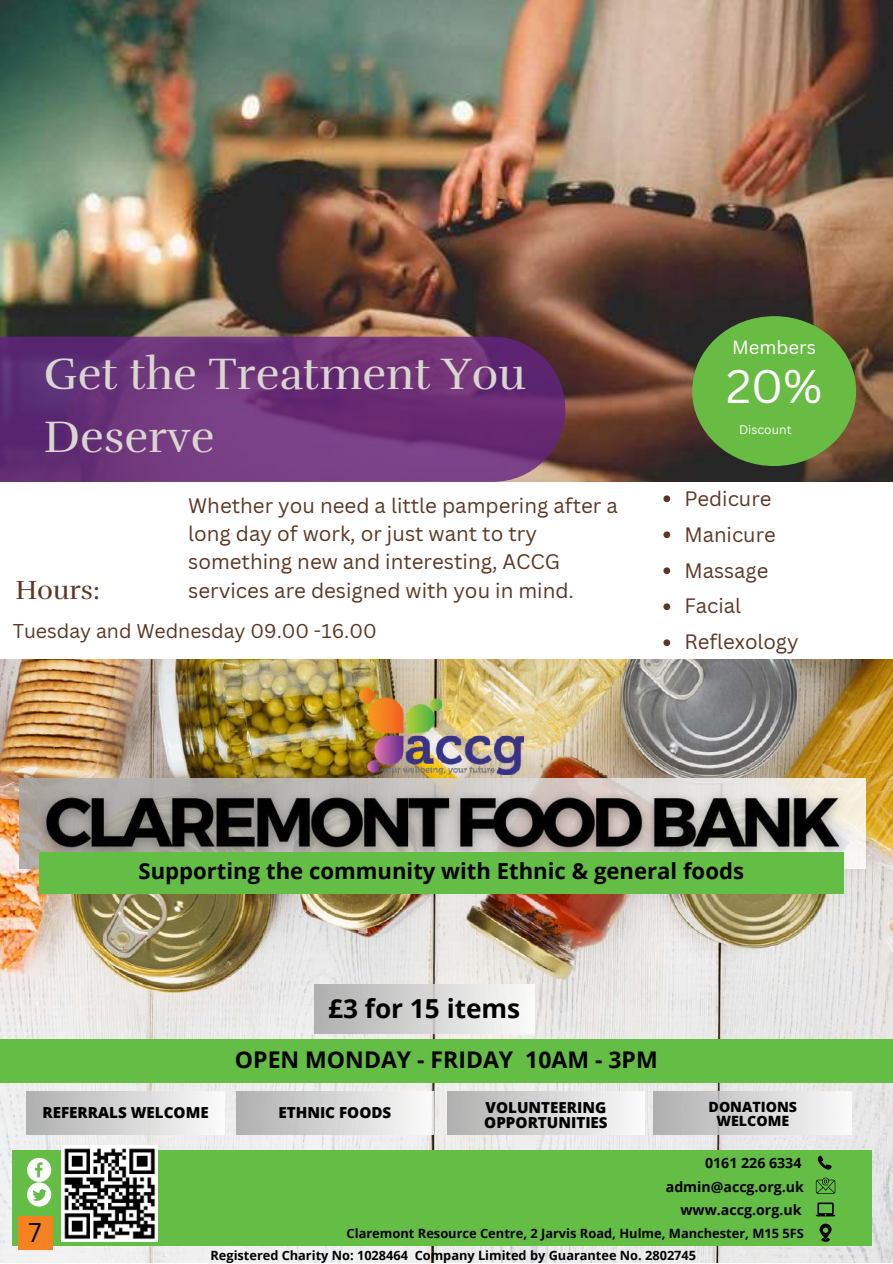
<style>
.page{position:relative;width:893px;height:1264px;background:#fff}
.page>*{position:absolute;margin:0;border:0;box-sizing:border-box;transform-origin:0 0}
.t1{font:45.9px "Canva Sans";color:#fff}
.t2{font:45.3px/63px "Rufina";color:#d8d6cf}
.t3{font:27px "Rufina";color:#5b3724}
.t4{font:700 26.25px "Open Sans";color:#000}
.t5{font:26.25px "Canva Sans";color:#000}
.t6{font:700 22.95px "Open Sans";color:#000}
.t7{font:700 22.05px "Open Sans";color:#000}
.t8{font:20.55px/28.3px "Canva Sans";color:#5b3724}
.t9{font:20.25px/36px "Canva Sans";color:#5b3724}
.t10{font:19.5px "Canva Sans";color:#5b3724}
.t11{font:18.45px "Canva Sans";color:#fff}
.t12{font:800 15.15px/15.1px "Open Sans";color:#000}
.t13{font:800 14.25px/14px "Open Sans";color:#000;text-align:center}
.t14{font:700 14.1px "Open Sans";color:#000}
.t15{font:700 12.9px "Open Sans";color:#000}
.t16{font:700 12.75px "Open Sans";color:#000}
.t17{font:12.15px "Canva Sans";color:#fff}
</style>
<div class="page">
<img style="left:0;top:659px;width:892px;height:603px">
<div style="left:12px;top:1150px;width:859px;height:95px;background:#64bd45"></div>
<svg style="left:817px;top:1155px;width:14px;height:14px"></svg>
<svg style="left:815px;top:1202px;width:20px;height:14px"></svg>
<svg style="left:27px;top:1157px;width:24px;height:49px"></svg>
<svg style="left:819px;top:1223px;width:12px;height:18px"></svg>
<img style="left:360px;top:689px;width:163px;height:85px">
<svg style="left:815px;top:1177px;width:20px;height:16px"></svg>
<svg style="left:19px;top:778px;width:846px;height:90px"></svg>
<img style="left:29px;top:777px;width:827px;height:89px">
<div style="left:27px;top:1091px;width:197px;height:43px;background:linear-gradient(to right,#b0b0b0,#fbfbfb)"></div>
<div style="left:236px;top:1091px;width:197px;height:43px;background:linear-gradient(to right,#afafaf,#fbfbfb)"></div>
<div style="left:447px;top:1091px;width:197px;height:43px;background:linear-gradient(to right,#afafaf,#fafafa)"></div>
<div style="left:653px;top:1091px;width:198px;height:43px;background:linear-gradient(to right,#aeaeae,#fafafa)"></div>
<div style="left:39px;top:852px;width:804px;height:41px;background:#64bd45"></div>
<div style="left:0;top:1039px;width:892px;height:43px;background:#64bd45"></div>
<div style="left:314px;top:984px;width:220px;height:49px;background:linear-gradient(to right,#afafaf,#fbfaf9)"></div>
<img style="left:61px;top:1145px;width:97px;height:96px">
<img style="left:0;top:0;width:892px;height:481px">
<svg style="left:0;top:337px;width:565px;height:145px;background:#6c3478"></svg>
<div style="left:692px;top:316px;width:164px;height:150px;background:#68bc43;border-radius:50%"></div>
<svg style="left:663px;top:495px;width:7px;height:7px"></svg>
<svg style="left:663px;top:531px;width:7px;height:7px"></svg>
<svg style="left:663px;top:567px;width:7px;height:7px"></svg>
<svg style="left:663px;top:603px;width:7px;height:7px"></svg>
<svg style="left:663px;top:639px;width:7px;height:7px"></svg>
<div style="left:18px;top:1215px;width:35px;height:34px;background:#f68121"></div>
<h2 class="t2" style="left:44px;top:342px;width:483px">Get the Treatment You<br>Deserve</h2>
<p class="t8" style="left:188px;top:490px;width:431px">Whether you need a little pampering after a long day of work, or just want to try something new and interesting, ACCG services are designed with you in mind.</p>
<p class="t10" style="left:13px;top:617px;width:365px">Tuesday and Wednesday 09.00 -16.00</p>
<h3 class="t3" style="left:15px;top:574px;width:86px">Hours:</h3>
<p class="t11" style="left:732px;top:334px;width:85px">Members</p>
<h1 class="t1" style="left:726px;top:354px;width:97px">20%</h1>
<p class="t17" style="left:739px;top:421px;width:54px">Discount</p>
<p class="t9" style="left:684px;top:479px;width:116px">Pedicure<br>Manicure<br>Massage<br>Facial<br>Reflexology</p>
<p class="t7" style="left:138px;top:855px;width:607px">Supporting the community with Ethnic &amp; general foods</p>
<p class="t4" style="left:328px;top:990px;width:193px">£3 for 15 items</p>
<p class="t6" style="left:235px;top:1043px;width:424px">OPEN MONDAY - FRIDAY 10AM - 3PM</p>
<p class="t12" style="left:42px;top:1104px;width:168px">REFERRALS WELCOME</p>
<p class="t12" style="left:278px;top:1104px;width:114px">ETHNIC FOODS</p>
<p class="t12" style="left:484px;top:1099px;width:125px">VOLUNTEERING<br>OPPORTUNITIES</p>
<p class="t13" style="left:708px;top:1099px;width:90px">DONATIONS<br>WELCOME</p>
<p class="t14" style="left:705px;top:1153px;width:98px">0161 226 6334</p>
<p class="t14" style="left:665px;top:1176px;width:140px">admin@accg.org.uk</p>
<p class="t5" style="left:29px;top:1213px;width:14px">7</p>
<p class="t14" style="left:680px;top:1199px;width:122px">www.accg.org.uk</p>
<p class="t15" style="left:346px;top:1224px;width:459px">Claremont Resource Centre, 2 Jarvis Road, Hulme, Manchester, M15 5FS</p>
<p class="t16" style="left:210px;top:1246px;width:487px">Registered Charity No: 1028464 Company Limited by Guarantee No. 2802745</p>
</div>
